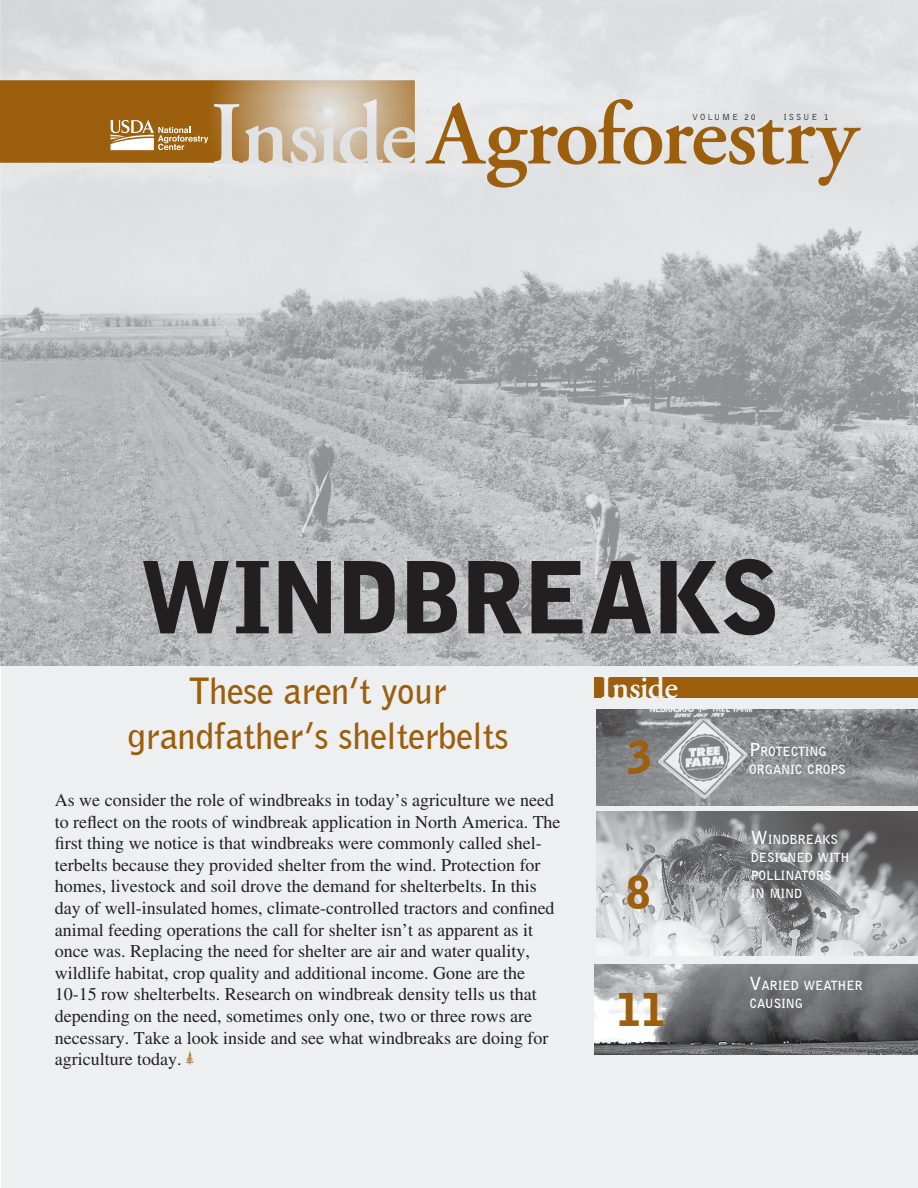
<style>
.page{position:relative;width:918px;height:1188px;background:#fff}
.page>*{position:absolute;margin:0;border:0;box-sizing:border-box;transform-origin:0 0}
.t1{font:900 99px "Bell Gothic BT";letter-spacing:-.03em;color:#231f20}
.t2{font:600 90px "Adobe Garamond Pro";letter-spacing:-.025em;color:#9c5f0d}
.t3{font:900 45px "Bell Gothic BT";color:#9c5f0d}
.t4{font:700 36px "Bell Gothic BT";color:#9c5f0d}
.t5{font:600 33px "Adobe Garamond Pro";letter-spacing:-.015em;color:#f2f3f4}
.t6{font:18px/21.6px "Times";color:#231f20}
.t7{font:700 12.6px/18px "Bell Gothic BT";letter-spacing:-.015em;color:#fff}
.t8{font:9px "Bell Gothic BT";letter-spacing:.2em;color:#231f20}
.s1{color:#fff}
.s2{font-family:"ESRIUS Forestry 2";font-size:15px;color:#9c5f0d}
.s3{font-size:18px}
</style>
<div class="page">
<div style="left:1px;top:1px;width:917px;height:1187px;background:#eeeff0"></div>
<img style="left:1px;top:0;width:917px;height:665px">
<svg style="left:0;top:80px;width:415px;height:83px;background:#b0854a"></svg>
<svg style="left:110px;top:120px;width:98px;height:30px;background:#be9762"></svg>
<img style="left:597px;top:710px;width:321px;height:96px">
<img style="left:597px;top:811px;width:321px;height:144px">
<img style="left:594px;top:965px;width:324px;height:90px">
<div style="left:594px;top:677px;width:324px;height:21px;background:#9c5f0d"></div>
<p class="t2" style="left:211px;top:83px;width:648px"><span class="s1">Inside</span>Agroforestry</p>
<p class="t8" style="left:692px;top:111px;width:65px">VOLUME 20</p>
<p class="t8" style="left:784px;top:111px;width:47px">ISSUE 1</p>
<p class="t1" style="left:139px;top:536px;width:642px">WINDBREAKS</p>
<p class="t4" style="left:189px;top:667px;width:259px">These aren’t your</p>
<p class="t4" style="left:128px;top:712px;width:382px">grandfather’s shelterbelts</p>
<p class="t6" style="left:55px;top:789px;width:507px">As we consider the role of windbreaks in today’s agriculture we need to reflect on the roots of windbreak application in North America. The first thing we notice is that windbreaks were commonly called shel&shy;terbelts because they provided shelter from the wind. Protection for homes, livestock and soil drove the demand for shelterbelts. In this day of well-insulated homes, climate-controlled tractors and confined animal feeding operations the call for shelter isn’t as apparent as it once was. Replacing the need for shelter are air and water quality, wildlife habitat, crop quality and additional income. Gone are the 10-15 row shelterbelts. Research on windbreak density tells us that depending on the need, sometimes only one, two or three rows are necessary. Take a look inside and see what windbreaks are doing for agriculture today. <span class="s2">]</span></p>
<p class="t5" style="left:600px;top:669px;width:79px">Inside</p>
<p class="t3" style="left:627px;top:730px;width:27px">3</p>
<p class="t3" style="left:626px;top:864px;width:27px">8</p>
<p class="t3" style="left:616px;top:981px;width:51px">11</p>
<p class="t7" style="left:749px;top:742px;width:98px"><span class="s3">P</span>ROTECTING<br>ORGANIC CROPS</p>
<p class="t7" style="left:751px;top:830px;width:100px"><span class="s3">W</span>INDBREAKS<br>DESIGNED WITH<br>POLLINATORS</p>
<p class="t7" style="left:751px;top:884px;width:53px">IN MIND</p>
<p class="t7" style="left:750px;top:976px;width:115px"><span class="s3">V</span>ARIED WEATHER</p>
<p class="t7" style="left:750px;top:994px;width:55px">CAUSING</p>
</div>
